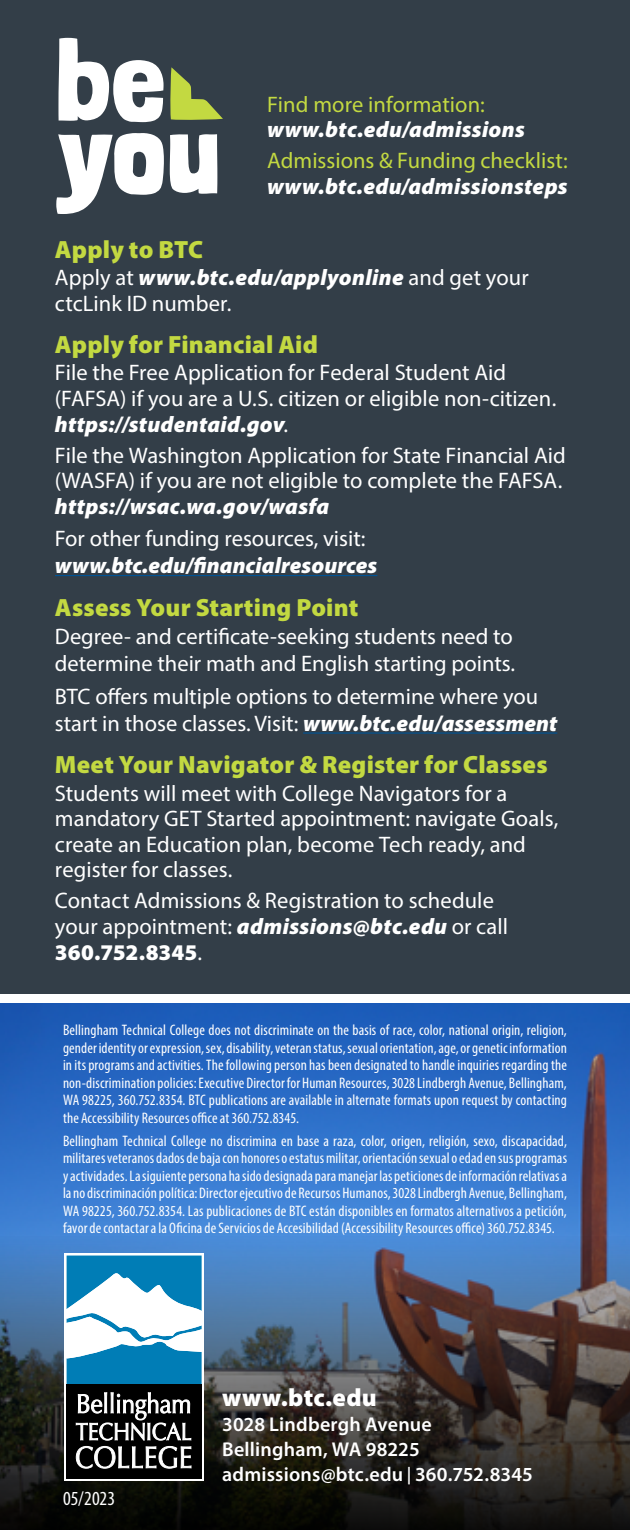
<style>
.page{position:relative;width:630px;height:1530px;background:#fff}
.page>*{position:absolute;margin:0;border:0;box-sizing:border-box;transform-origin:0 0}
.t1{font:900 25px "Myriad Pro";letter-spacing:.005em;color:#c3d941}
.t2{font:900 25px "Myriad Pro";letter-spacing:.01em;color:#fff}
.t3{font:22.5px/25.8px "Myriad Pro";color:#fff}
.t4{font:italic 900 22.5px "Myriad Pro";letter-spacing:.01em;color:#fff}
.t5{font:22.5px "Myriad Pro";color:#c3d941}
.t6{font:600 20px/25px "Myriad Pro";letter-spacing:.01em;color:#fff}
.t7{font:condensed 20px "Myriad Pro";letter-spacing:.005em;color:#fff}
.t8{font:condensed 15.25px/17.5px "Myriad Pro";letter-spacing:.01em;color:#fff;text-align:justify}
.s1{font-weight:900;font-style:italic}
.s2{font-weight:900}
.s3{font-size:17.5px}
</style>
<div class="page">
<img style="left:0;top:1003px;width:630px;height:233px">
<div style="left:0;top:0;width:630px;height:1003px;background:#333e48"></div>
<div style="left:0;top:994px;width:630px;height:9px;background:#fff"></div>
<svg style="left:0;top:1236px;width:630px;height:294px;background:#38414e"></svg>
<svg style="left:64px;top:1254px;width:140px;height:227px"></svg>
<div style="left:67px;top:1385px;width:135px;height:94px;background:#000"></div>
<svg style="left:76px;top:1392px;width:116px;height:77px"></svg>
<svg style="left:67px;top:1256px;width:135px;height:129px"></svg>
<hr style="left:55px;top:575px;width:322px;height:1px;background:#005496">
<hr style="left:303px;top:732px;width:254px;height:2px;background:#005496">
<svg style="left:58px;top:38px;width:106px;height:84px"></svg>
<svg style="left:56px;top:133px;width:108px;height:81px"></svg>
<svg style="left:170px;top:134px;width:47px;height:60px"></svg>
<svg style="left:170px;top:67px;width:53px;height:53px"></svg>
<h2 class="t5" style="left:267px;top:90px;width:219px">Find more information:</h2>
<h2 class="t4" style="left:267px;top:115px;width:259px">www.btc.edu/admissions</h2>
<h2 class="t5" style="left:267px;top:147px;width:302px">Admissions &amp; Funding checklist:</h2>
<h2 class="t4" style="left:267px;top:171px;width:302px">www.btc.edu/admissionsteps</h2>
<h1 class="t1" style="left:55px;top:233px;width:150px">Apply to BTC</h1>
<h2 class="t3" style="left:55px;top:264px;width:475px">Apply at <span class="s1">www.btc.edu/applyonline</span> and get your ctcLink ID number.</h2>
<h1 class="t1" style="left:55px;top:328px;width:265px">Apply for Financial Aid</h1>
<h2 class="t3" style="left:55px;top:360px;width:503px">File the Free Application for Federal Student Aid (FAFSA) if you are a U.S. citizen or eligible non-citizen. <span class="s1">https://studentaid.gov</span>.</h2>
<h2 class="t3" style="left:55px;top:442px;width:512px">File the Washington Application for State Financial Aid (WASFA) if you are not eligible to complete the FAFSA.</h2>
<h2 class="t4" style="left:55px;top:491px;width:276px">https://wsac.wa.gov/wasfa</h2>
<h2 class="t3" style="left:55px;top:526px;width:312px">For other funding resources, visit:</h2>
<h2 class="t4" style="left:55px;top:551px;width:324px">www.btc.edu/financialresources</h2>
<h1 class="t1" style="left:55px;top:590px;width:305px">Assess Your Starting Point</h1>
<h2 class="t3" style="left:55px;top:623px;width:462px;line-height:27px">Degree- and certificate-seeking students need to determine their math and English starting points.</h2>
<h2 class="t3" style="left:55px;top:682px;width:504px;line-height:27px">BTC offers multiple options to determine where you start in those classes. Visit: <span class="s1">www.btc.edu/assessment</span></h2>
<h1 class="t1" style="left:55px;top:748px;width:494px">Meet Your Navigator &amp; Register for Classes</h1>
<h2 class="t3" style="left:55px;top:780px;width:505px">Students will meet with College Navigators for a mandatory GET Started appointment: navigate Goals, create an Education plan, become Tech ready, and register for classes.</h2>
<h2 class="t3" style="left:55px;top:888px;width:455px">Contact Admissions &amp; Registration to schedule your appointment: <span class="s1">admissions@btc.edu</span> or call<br><span class="s2">360.752.8345</span>.</h2>
<p class="t8" style="left:63px;top:1021px;width:506px">Bellingham Technical College does not discriminate on the basis of race, color, national origin, religion, gender identity or expression, sex, disability, veteran status, sexual orientation, age, or genetic information in its programs and activities. The following person has been designated to handle inquiries regarding the non-discrimination policies: Executive Director for Human Resources, 3028 Lindbergh Avenue, Bellingham, WA 98225, 360.752.8354. BTC publications are available in alternate formats upon request by contacting the Accessibility Resources office at 360.752.8345.</p>
<p class="t8" style="left:63px;top:1132px;width:506px">Bellingham Technical College no discrimina en base a raza, color, origen, religión, sexo, discapacidad, militares veteranos dados de baja con honores o estatus militar, orientación sexual o edad en sus programas y actividades. La siguiente persona ha sido designada para manejar las peticiones de información relativas a la no discriminación política: Director ejecutivo de Recursos Humanos, 3028 Lindbergh Avenue, Bellingham, WA 98225, 360.752.8354. Las publicaciones de BTC están disponibles en formatos alternativos a petición, favor de contactar a la Oficina de Servicios de Accesibilidad (Accessibility Resources office) 360.752.8345.</p>
<h3 class="t7" style="left:63px;top:1486px;width:54px">05/2023</h3>
<h1 class="t2" style="left:222px;top:1381px;width:156px">www.btc.edu</h1>
<h3 class="t6" style="left:222px;top:1411px;width:312px">3028 Lindbergh Avenue<br>Bellingham, WA 98225 admissions@btc.edu <span class="s3">|</span> 360.752.8345</h3>
</div>
